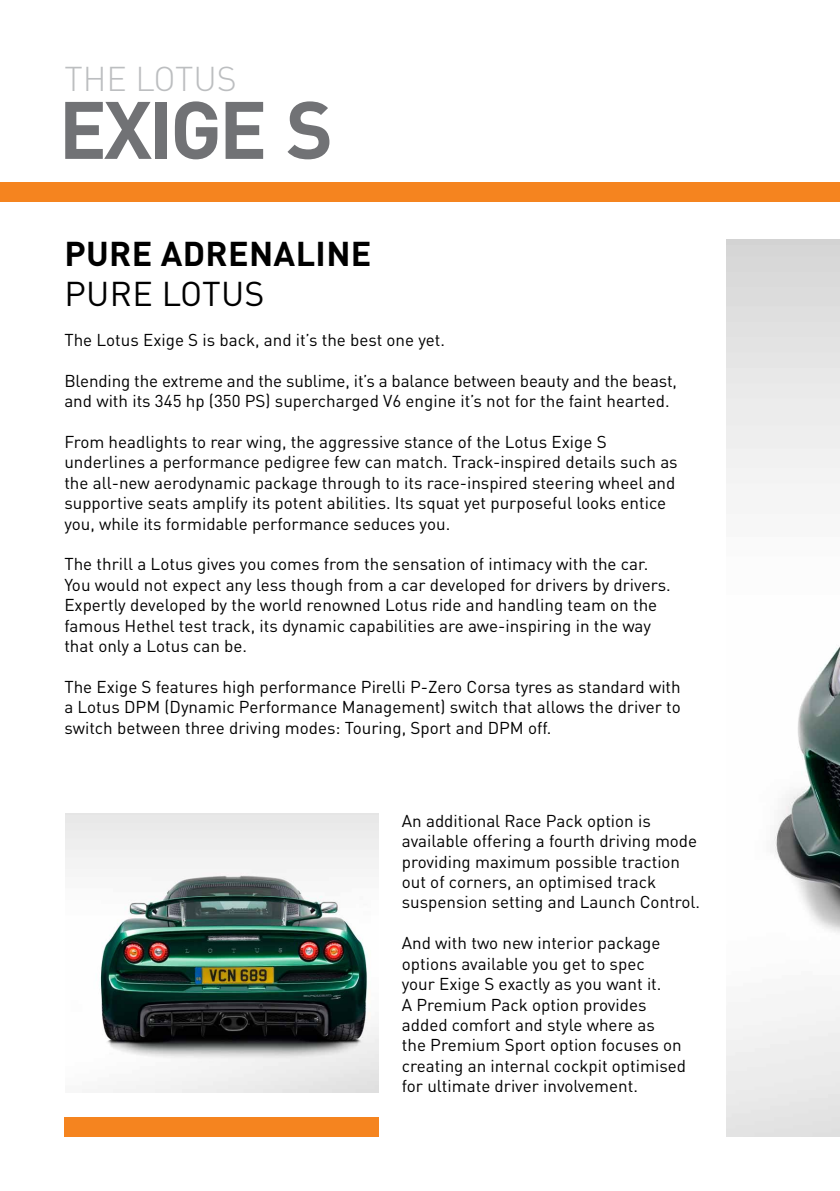
<style>
.page{position:relative;width:840px;height:1191px;background:#fff}
.page>*{position:absolute;margin:0;border:0;box-sizing:border-box;transform-origin:0 0}
.t1{font:700 80px "DINOT";color:#717275}
.t2{font:700 34px "DINOT";letter-spacing:.01em;color:#000}
.t3{font:34px "DINOT";color:#000}
.t4{font:300 34px "DINOT";color:#bcbec0}
.t5{font:17px/20.4px "DINOT";color:#000}
</style>
<div class="page">
<img style="left:726px;top:239px;width:113px;height:897px">
<div style="left:0;top:182px;width:839px;height:20px;background:#f5841f"></div>
<div style="left:64px;top:1116px;width:314px;height:20px;background:#f5841f"></div>
<img style="left:65px;top:814px;width:313px;height:278px">
<h2 class="t4" style="left:64px;top:58px;width:174px">THE LOTUS</h2>
<h1 class="t1" style="left:59px;top:78px;width:41px">EXIGE</h1>
<h1 class="t1" style="left:286px;top:78px;width:49px">S</h1>
<h2 class="t2" style="left:64px;top:231px;width:303px">PURE ADRENALI NE</h2>
<h2 class="t3" style="left:64px;top:273px;width:137px">PU RE LOTUS</h2>
<p class="t5" style="left:64px;top:329px;width:382px">The Lotus Exige S is back, and it’s the best one yet.</p>
<p class="t5" style="left:64px;top:370px;width:613px">Blending the extreme and the sublime, it’s a balance between beauty and the beast, and with its 345 hp (350 PS) supercharged V6 engine it’s not for the faint hearted.</p>
<p class="t5" style="left:64px;top:431px;width:614px">From headlights to rear wing, the aggressive stance of the Lotus Exige S underlines a performance pedigree few can match. Track-inspired details such as the all-new aerodynamic package through to its race-inspired steering wheel and supportive seats amplify its potent abilities. Its squat yet purposeful looks entice you, while its formidable performance seduces you.</p>
<p class="t5" style="left:64px;top:554px;width:607px">The thrill a Lotus gives you comes from the sensation of intimacy with the car.<br>You would not expect any less though from a car developed for drivers by drivers.<br>Expertly developed by the world renowned Lotus ride and handling team on the famous Hethel test track, its dynamic capabilities are awe-inspiring in the way that only a Lotus can be.</p>
<p class="t5" style="left:64px;top:676px;width:617px;text-align:justify">The Exige S features high performance Pirelli P-Zero Corsa tyres as standard with a Lotus DPM (Dynamic Performance Management) switch that allows the driver to switch between three driving modes: Touring, Sport and DPM off.</p>
<p class="t5" style="left:401px;top:810px;width:299px">An additional Race Pack option is available offering a fourth driving mode providing maximum possible traction out of corners, an optimised track suspension setting and Launch Control.</p>
<p class="t5" style="left:401px;top:932px;width:285px">And with two new interior package options available you get to spec<br>your Exige S exactly as you want it.<br>A Premium Pack option provides added comfort and style where as<br>the Premium Sport option focuses on creating an internal cockpit optimised for ultimate driver involvement.</p>
</div>
